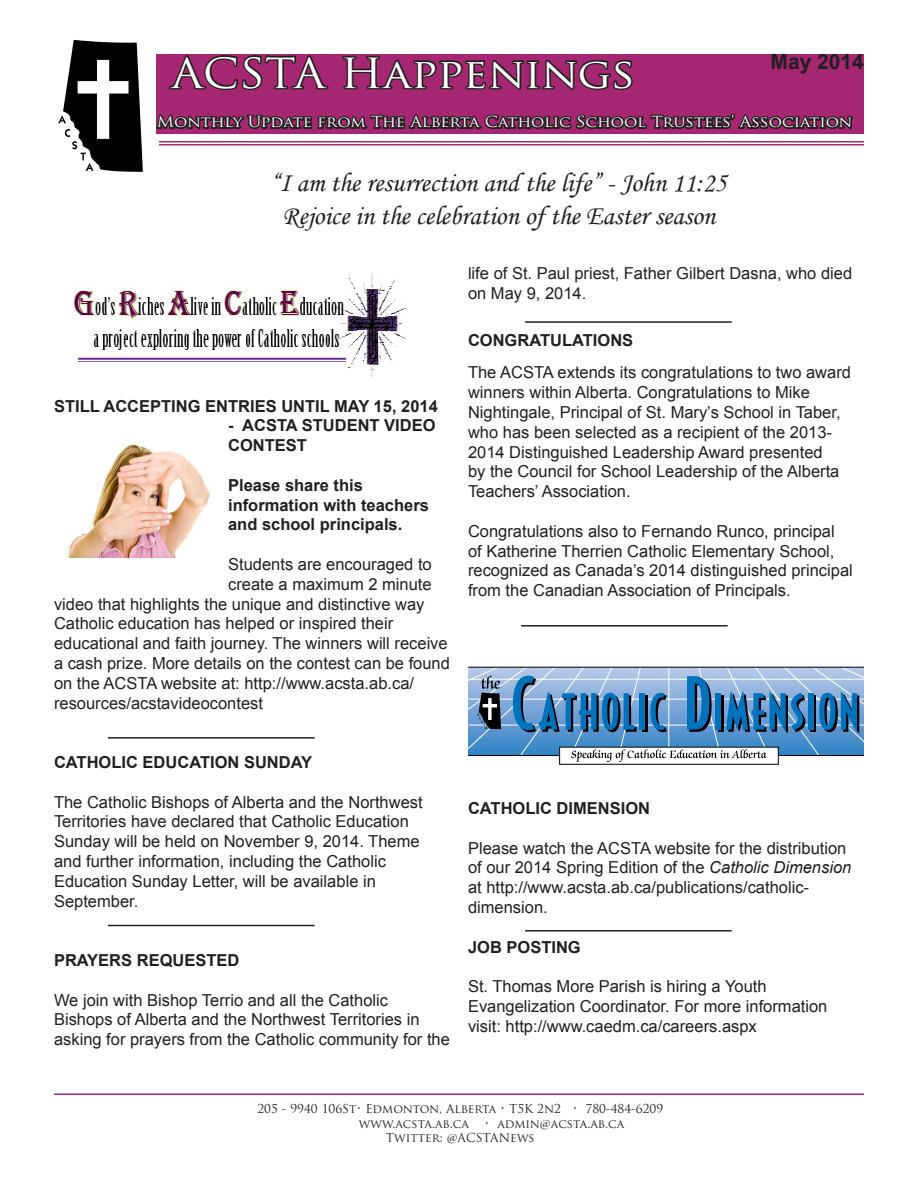
<style>
.page{position:relative;width:918px;height:1188px;background:#fff}
.page>*{position:absolute;margin:0;border:0;box-sizing:border-box;transform-origin:0 0}
.t1{font:40.5px "Trajan Pro";color:#fff;scale:1.11 1}
.t2{font:27px "Monotype Corsiva";color:#231f20}
.t3{font:700 21px "Arial";color:#231f20}
.t4{font:16.5px/19.8px "Arial";color:#231f20}
.t5{font:700 16.5px/19.8px "Arial";color:#231f20}
.t6{font:14.85px "Trajan Pro";color:#fff;scale:1.11 1}
.t7{font:12px "Trajan Pro";color:#231f20}
.s1{font-style:italic}
</style>
<div class="page">
<svg style="left:58px;top:40px;width:85px;height:132px"></svg>
<svg style="left:156px;top:54px;width:699px;height:92px;background:#933b6e"></svg>
<hr style="left:159px;top:141px;width:705px;height:1px;background:#a52771">
<hr style="left:159px;top:144px;width:705px;height:1px;background:#a52771">
<hr style="left:54px;top:1094px;width:810px;height:1px;background:#a52771">
<img style="left:68px;top:444px;width:142px;height:114px">
<hr style="left:108px;top:737px;width:207px;height:2px;background:#231f20">
<hr style="left:521px;top:625px;width:207px;height:2px;background:#231f20">
<img style="left:72px;top:274px;width:335px;height:105px">
<hr style="left:108px;top:925px;width:207px;height:1px;background:#231f20">
<div style="left:559px;top:747px;width:220px;height:18px;border:1px solid #000"></div>
<svg style="left:468px;top:667px;width:396px;height:95px;background:#6a99c3"></svg>
<hr style="left:525px;top:930px;width:207px;height:2px;background:#231f20">
<hr style="left:525px;top:321px;width:207px;height:2px;background:#231f20">
<p class="t3" style="left:771px;top:48px;width:95px">May 2014</p>
<p class="t1" style="left:171px;top:47px;width:419px">ACSTA Happenings</p>
<p class="t6" style="left:157px;top:113px;width:628px">Monthly Update from The Alberta Catholic School Trustees’ Association</p>
<p class="t2" style="left:271px;top:167px;width:457px">“I am the resurrection and the life” - John 11:25</p>
<p class="t2" style="left:282px;top:199px;width:435px">Rejoice in the celebration of the Easter season</p>
<p class="t5" style="left:54px;top:396px;width:385px">STILL ACCEPTING ENTRIES UNTIL MAY 15, 2014</p>
<p class="t5" style="left:228px;top:416px;width:209px">- ACSTA STUDENT VIDEO<br>CONTEST</p>
<p class="t5" style="left:228px;top:476px;width:202px">Please share this information with teachers and school principals.</p>
<p class="t4" style="left:228px;top:554px;width:205px">Students are encouraged to</p>
<p class="t4" style="left:228px;top:574px;width:205px">create a maximum 2 minute</p>
<p class="t4" style="left:54px;top:594px;width:372px">video that highlights the unique and distinctive way</p>
<p class="t4" style="left:54px;top:614px;width:341px">Catholic education has helped or inspired their</p>
<p class="t4" style="left:54px;top:634px;width:395px">educational and faith journey. The winners will receive</p>
<p class="t4" style="left:54px;top:653px;width:397px">a cash prize. More details on the contest can be found</p>
<p class="t4" style="left:54px;top:673px;width:362px">on the ACSTA website at: http://www.acsta.ab.ca/</p>
<p class="t4" style="left:54px;top:693px;width:211px">resources/acstavideocontest</p>
<p class="t4" style="left:468px;top:264px;width:386px">life of St. Paul priest, Father Gilbert Dasna, who died on May 9, 2014.</p>
<p class="t5" style="left:468px;top:331px;width:167px">CONGRATULATIONS</p>
<p class="t4" style="left:468px;top:363px;width:385px">The ACSTA extends its congratulations to two award winners within Alberta. Congratulations to Mike Nightingale, Principal of St. Mary’s School in Taber, who has been selected as a recipient of the 2013- 2014 Distinguished Leadership Award presented<br>by the Council for School Leadership of the Alberta Teachers’ Association.</p>
<p class="t4" style="left:468px;top:521px;width:386px">Congratulations also to Fernando Runco, principal<br>of Katherine Therrien Catholic Elementary School, recognized as Canada’s 2014 distinguished principal from the Canadian Association of Principals.</p>
<p class="t5" style="left:54px;top:753px;width:260px">CATHOLIC EDUCATION SUNDAY</p>
<p class="t4" style="left:54px;top:792px;width:370px">The Catholic Bishops of Alberta and the Northwest Territories have declared that Catholic Education Sunday will be held on November 9, 2014. Theme and further information, including the Catholic Education Sunday Letter, will be available in September.</p>
<p class="t5" style="left:54px;top:951px;width:187px">PRAYERS REQUESTED</p>
<p class="t4" style="left:54px;top:990px;width:397px">We join with Bishop Terrio and all the Catholic<br>Bishops of Alberta and the Northwest Territories in asking for prayers from the Catholic community for the</p>
<p class="t5" style="left:468px;top:799px;width:184px">CATHOLIC DIMENSION</p>
<p class="t4" style="left:468px;top:838px;width:385px">Please watch the ACSTA website for the distribution of our 2014 Spring Edition of the <span class="s1">Catholic Dimension </span>at http://www.acsta.ab.ca/publications/catholic&shy;dimension.</p>
<p class="t5" style="left:468px;top:937px;width:114px">JOB POSTING</p>
<p class="t4" style="left:468px;top:977px;width:361px">St. Thomas More Parish is hiring a Youth<br>Evangelization Coordinator. For more information visit: http://www.caedm.ca/careers.aspx</p>
<p class="t7" style="left:257px;top:1101px;width:408px">205 - 9940 106St• Edmonton, Alberta • T5K 2n2 • 780-484-6209</p>
<p class="t7" style="left:359px;top:1116px;width:112px">www.acsta.ab.ca</p>
<p class="t7" style="left:484px;top:1116px;width:141px">• admin@acsta.ab.ca</p>
<p class="t7" style="left:386px;top:1130px;width:151px">Twitter: @ACSTANews</p>
</div>
